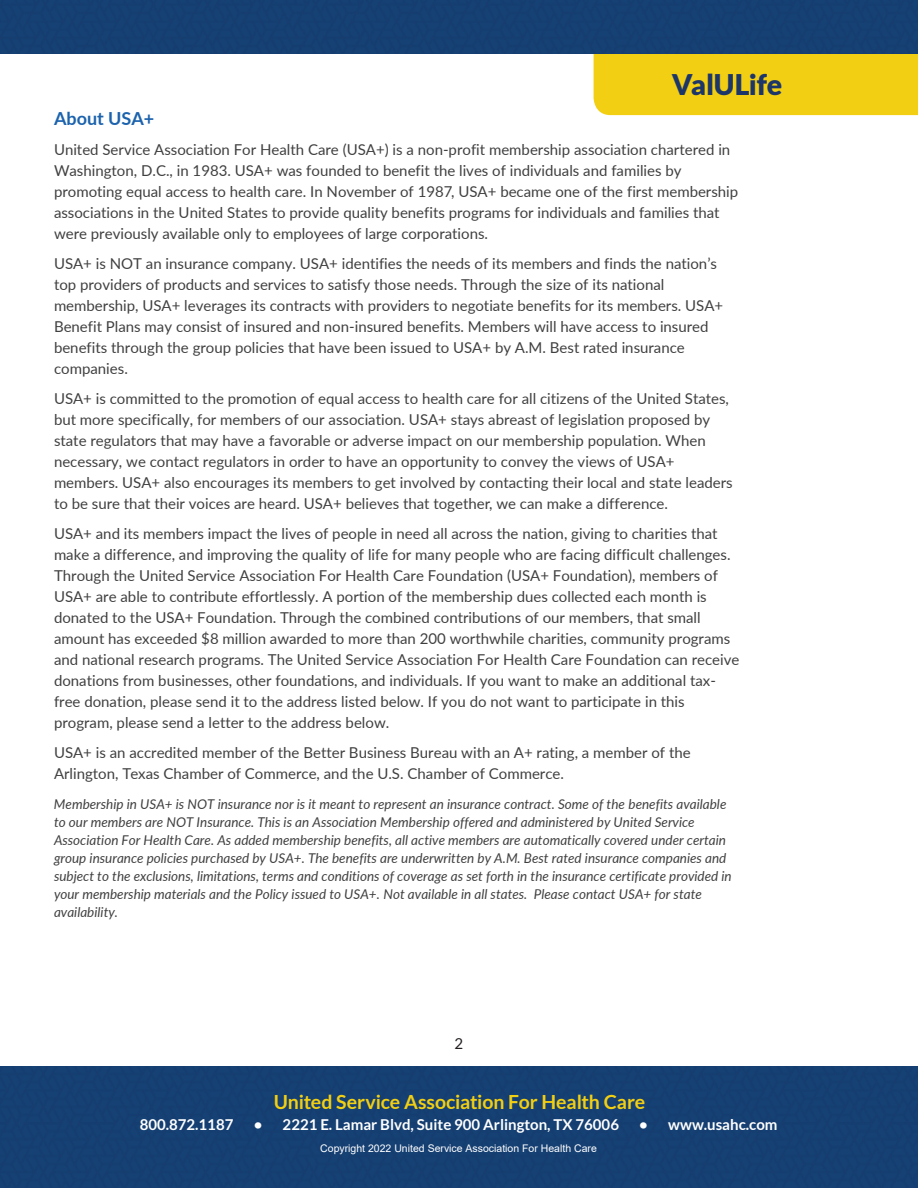
<style>
.page{position:relative;width:918px;height:1188px;background:#fff}
.page>*{position:absolute;margin:0;border:0;box-sizing:border-box;transform-origin:0 0}
.t1{font:900 28.5px "Lato";letter-spacing:-.01em;color:#1d3669}
.t2{font:700 19.5px "Lato";letter-spacing:-.01em;color:#f2cf12}
.t3{font:700 18px "Lato";color:#1c63ae}
.t4{font:15px/21px "Lato";color:#404040}
.t5{font:700 15px "Lato";color:#fff}
.t6{font:15px "Lato";color:#231f20}
.t7{font:italic 13.5px/18px "Lato";color:#404040}
.t8{font:10.5px "Arial";color:#fff}
</style>
<div class="page">
<div style="left:593px;top:54px;width:325px;height:62px;background:#f2cf12"></div>
<div style="left:0;top:0;width:918px;height:54px;background:#154073"></div>
<div style="left:0;top:1066px;width:918px;height:122px;background:#154072"></div>
<h1 class="t1" style="left:672px;top:68px;width:112px">ValULife</h1>
<p class="t3" style="left:54px;top:105px;width:102px">About USA+</p>
<p class="t4" style="left:54px;top:138px;width:686px">United Service Association For Health Care (USA+) is a non-profit membership association chartered in Washington, D.C., in 1983. USA+ was founded to benefit the lives of individuals and families by promoting equal access to health care. In November of 1987, USA+ became one of the first membership associations in the United States to provide quality benefits programs for individuals and families that were previously available only to employees of large corporations.</p>
<p class="t4" style="left:54px;top:252px;width:671px">USA+ is NOT an insurance company. USA+ identifies the needs of its members and finds the nation’s top providers of products and services to satisfy those needs. Through the size of its national membership, USA+ leverages its contracts with providers to negotiate benefits for its members. USA+ Benefit Plans may consist of insured and non-insured benefits. Members will have access to insured benefits through the group policies that have been issued to USA+ by A.M. Best rated insurance companies.</p>
<p class="t4" style="left:54px;top:387px;width:680px">USA+ is committed to the promotion of equal access to health care for all citizens of the United States, but more specifically, for members of our association. USA+ stays abreast of legislation proposed by state regulators that may have a favorable or adverse impact on our membership population. When necessary, we contact regulators in order to have an opportunity to convey the views of USA+ members. USA+ also encourages its members to get involved by contacting their local and state leaders to be sure that their voices are heard. USA+ believes that together, we can make a difference.</p>
<p class="t4" style="left:54px;top:522px;width:687px">USA+ and its members impact the lives of people in need all across the nation, giving to charities that make a difference, and improving the quality of life for many people who are facing difficult challenges.<br>Through the United Service Association For Health Care Foundation (USA+ Foundation), members of USA+ are able to contribute effortlessly. A portion of the membership dues collected each month is donated to the USA+ Foundation. Through the combined contributions of our members, that small amount has exceeded $8 million awarded to more than 200 worthwhile charities, community programs and national research programs. The United Service Association For Health Care Foundation can receive donations from businesses, other foundations, and individuals. If you want to make an additional tax&shy;free donation, please send it to the address listed below. If you do not want to participate in this program, please send a letter to the address below.</p>
<p class="t4" style="left:54px;top:741px;width:638px">USA+ is an accredited member of the Better Business Bureau with an A+ rating, a member of the<br>Arlington, Texas Chamber of Commerce, and the U.S. Chamber of Commerce.</p>
<p class="t7" style="left:54px;top:794px;width:679px">Membership in USA+ is NOT insurance nor is it meant to represent an insurance contract. Some of the benefits available to our members are NOT Insurance. This is an Association Membership offered and administered by United Service Association For Health Care. As added membership benefits, all active members are automatically covered under certain group insurance policies purchased by USA+. The benefits are underwritten by A.M. Best rated insurance companies and subject to the exclusions, limitations, terms and conditions of coverage as set forth in the insurance certificate provided in your membership materials and the Policy issued to USA+. Not available in all states. Please contact USA+ for state availability.</p>
<p class="t6" style="left:455px;top:1035px;width:10px">2</p>
<h2 class="t2" style="left:274px;top:1091px;width:373px">United Service Association For Health Care</h2>
<p class="t5" style="left:140px;top:1116px;width:95px">800.872.1187</p>
<p class="t5" style="left:254px;top:1116px;width:367px">• 2221 E. Lamar Blvd, Suite 900 Arlington, TX 76006</p>
<p class="t5" style="left:639px;top:1116px;width:140px">• www.usahc.com</p>
<p class="t8" style="left:320px;top:1141px;width:278px">Copyright 2022 United Service Association For Health Care</p>
</div>
